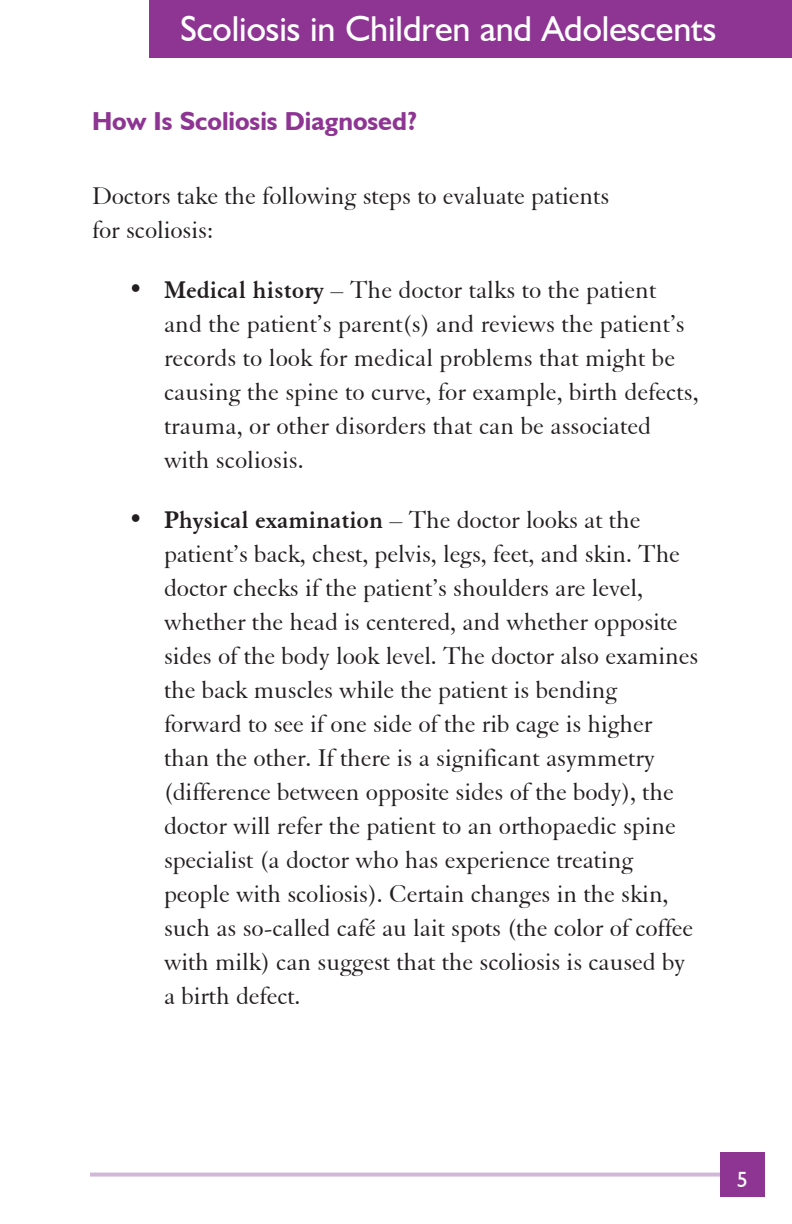
<style>
.page{position:relative;width:792px;height:1224px;background:#fff}
.page>*{position:absolute;margin:0;border:0;box-sizing:border-box;transform-origin:0 0}
.t1{font:36px "Humanist 521 BT";letter-spacing:-.005em;color:#fff}
.RP_Bullets{font:26px/34px "Elegant Garamond BT";letter-spacing:-.005em;color:#231f20}
.RP_Body_Text{font:26px/34px "Elegant Garamond BT";letter-spacing:-.005em;color:#231f20}
.RP_Subhead_2{font:700 26px "Humanist 521 BT";color:#8e3594}
.t2{font:22px "Humanist 521 BT";color:#fff}
.s1{font-weight:700}
</style>
<div class="page">
<svg style="left:90px;top:1173px;width:630px;height:4px;background:#d6bfdc"></svg>
<div style="left:150px;top:0;width:642px;height:57px;background:#8e3594"></div>
<div style="left:720px;top:1152px;width:45px;height:45px;background:#8e3594"></div>
<p class="t1" style="left:180px;top:7px;width:537px">Scoliosis in Children and Adolescents</p>
<p class="RP_Subhead_2" style="left:92px;top:105px;width:327px">How Is Scoliosis Diagnosed?</p>
<p class="RP_Body_Text" style="left:92px;top:178px;width:519px">Doctors take the following steps to evaluate patients for scoliosis:</p>
<p class="RP_Bullets" style="left:164px;top:272px;width:536px;text-indent:-36px">• <span class="s1">Medical history</span> – The doctor talks to the patient and the patient’s parent(s) and reviews the patient’s records to look for medical problems that might be causing the spine to curve, for example, birth defects, trauma, or other disorders that can be associated with scoliosis.</p>
<p class="RP_Bullets" style="left:164px;top:502px;width:536px;text-indent:-36px">• <span class="s1">Physical examination</span> – The doctor looks at the patient’s back, chest, pelvis, legs, feet, and skin. The doctor checks if the patient’s shoulders are level, whether the head is centered, and whether opposite sides of the body look level. The doctor also examines the back muscles while the patient is bending forward to see if one side of the rib cage is higher than the other. If there is a significant asymmetry (difference between opposite sides of the body), the doctor will refer the patient to an orthopaedic spine specialist (a doctor who has experience treating people with scoliosis). Certain changes in the skin, such as so-called café au lait spots (the color of coffee with milk) can suggest that the scoliosis is caused by a birth defect.</p>
<p class="t2" style="left:737px;top:1166px;width:13px">5</p>
</div>
